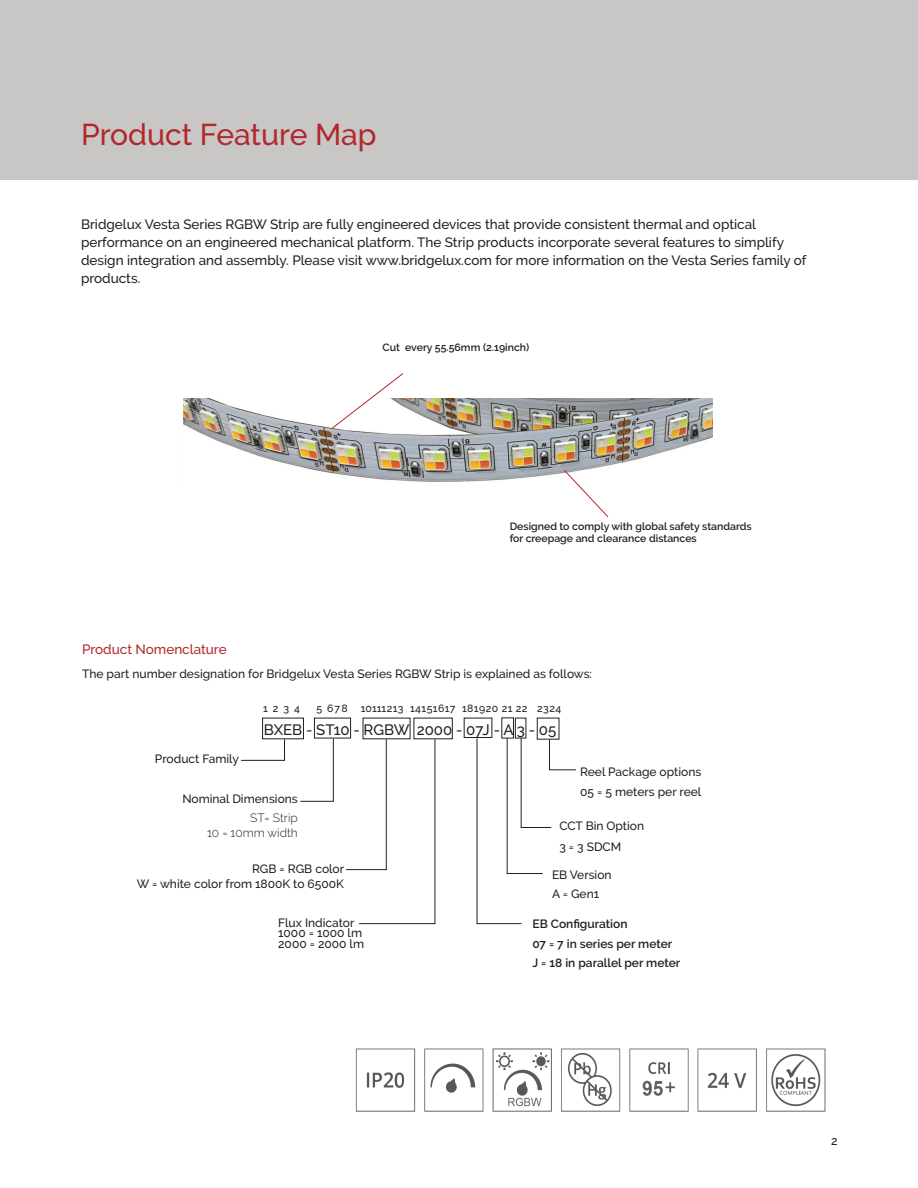
<style>
.page{position:relative;width:918px;height:1188px;background:#fff}
.page>*{position:absolute;margin:0;border:0;box-sizing:border-box;transform-origin:0 0}
.t1{font:500 30px "Raleway";color:#b1272c}
.t2{font:500 15px "Raleway";color:#231f20}
.t3{font:500 13.5px/18px "Raleway";color:#231f20}
.t4{font:500 13.5px "Raleway";color:#b1272c}
.t5{font:500 12px/10.5px "Raleway";color:#231f20}
.t6{font:600 12px/19.5px "Raleway";color:#231f20}
.t7{font:300 12px/15px "Raleway";color:#231f20;text-align:right}
.t8{font:600 10.5px/12.8px "Raleway";color:#231f20}
.t9{font:500 10.5px "Raleway";letter-spacing:.04em;color:#231f20}
</style>
<div class="page">
<img style="left:184px;top:398px;width:529px;height:84px">
<div style="left:0;top:0;width:918px;height:180px;background:#c8c7c6"></div>
<svg style="left:241px;top:739px;width:44px;height:22px"></svg>
<svg style="left:300px;top:738px;width:34px;height:64px"></svg>
<div style="left:262px;top:718px;width:42px;height:21px;border:1px solid #231f20"></div>
<div style="left:314px;top:718px;width:37px;height:20px;border:1px solid #231f20"></div>
<div style="left:464px;top:718px;width:28px;height:20px;border:1px solid #231f20"></div>
<div style="left:501px;top:718px;width:13px;height:20px;border:1px solid #231f20"></div>
<svg style="left:345px;top:738px;width:91px;height:186px"></svg>
<div style="left:515px;top:718px;width:11px;height:20px;border:1px solid #231f20"></div>
<svg style="left:563px;top:469px;width:46px;height:49px"></svg>
<svg style="left:331px;top:373px;width:73px;height:56px"></svg>
<img style="left:355px;top:1048px;width:471px;height:64px">
<svg style="left:476px;top:738px;width:100px;height:186px"></svg>
<h1 class="t1" style="left:81px;top:117px;width:297px">Product Feature Map</h1>
<p class="t3" style="left:81px;top:215px;width:727px">Bridgelux Vesta Series RGBW Strip are fully engineered devices that provide consistent thermal and optical performance on an engineered mechanical platform. The Strip products incorporate several features to simplify design integration and assembly. Please visit www.bridgelux.com for more information on the Vesta Series family of products.</p>
<p class="t8" style="left:383px;top:341px;width:148px">Cut every 55.56mm (2.19inch)</p>
<p class="t8" style="left:510px;top:520px;width:243px">Designed to comply with global safety standards for creepage and clearance distances</p>
<p class="t4" style="left:82px;top:641px;width:146px">Product Nomenclature</p>
<p class="t5" style="left:82px;top:668px;width:511px">The part number designation for Bridgelux Vesta Series RGBW Strip is explained as follows:</p>
<p class="t9" style="left:263px;top:702px;width:38px">1 2 3 4</p>
<p class="t9" style="left:316px;top:702px;width:33px">5 678</p>
<p class="t9" style="left:361px;top:702px;width:202px">10111213 14151617 181920 21 22 2324</p>
<p class="t2" style="left:264px;top:721px;width:294px">BXEB - ST10 - RGBW 2000 - 07J - A 3 - 05</p>
<p class="t5" style="left:155px;top:754px;width:86px">Product Family</p>
<p class="t5" style="left:580px;top:762px;width:123px;line-height:19.5px">Reel Package options<br>05 = 5 meters per reel</p>
<p class="t5" style="left:182px;top:793px;width:117px">Nominal Dimensions</p>
<p class="t7" style="left:207px;top:810px;width:92px">ST= Strip<br>10 = 10mm width</p>
<p class="t5" style="left:559px;top:816px;width:86px;line-height:21px">CCT Bin Option<br>3 = 3 SDCM</p>
<p class="t5" style="left:137px;top:861px;width:209px;line-height:15px;text-align:right">RGB = RGB color<br>W = white color from 1800K to 6500K</p>
<p class="t6" style="left:532px;top:914px;width:149px">EB Configuration<br>07 = 7 in series 烹per meter<br>J = 18 in parallel per meter</p>
<p class="t5" style="left:552px;top:865px;width:61px;line-height:19.5px">EB Version<br>A = Gen1</p>
<p class="t5" style="left:278px;top:917px;width:87px">Flux Indicator<br>1000 = 1000 lm<br>2000 = 2000 lm</p>
<p class="t5" style="left:831px;top:1136px;width:8px">2</p>
</div>
